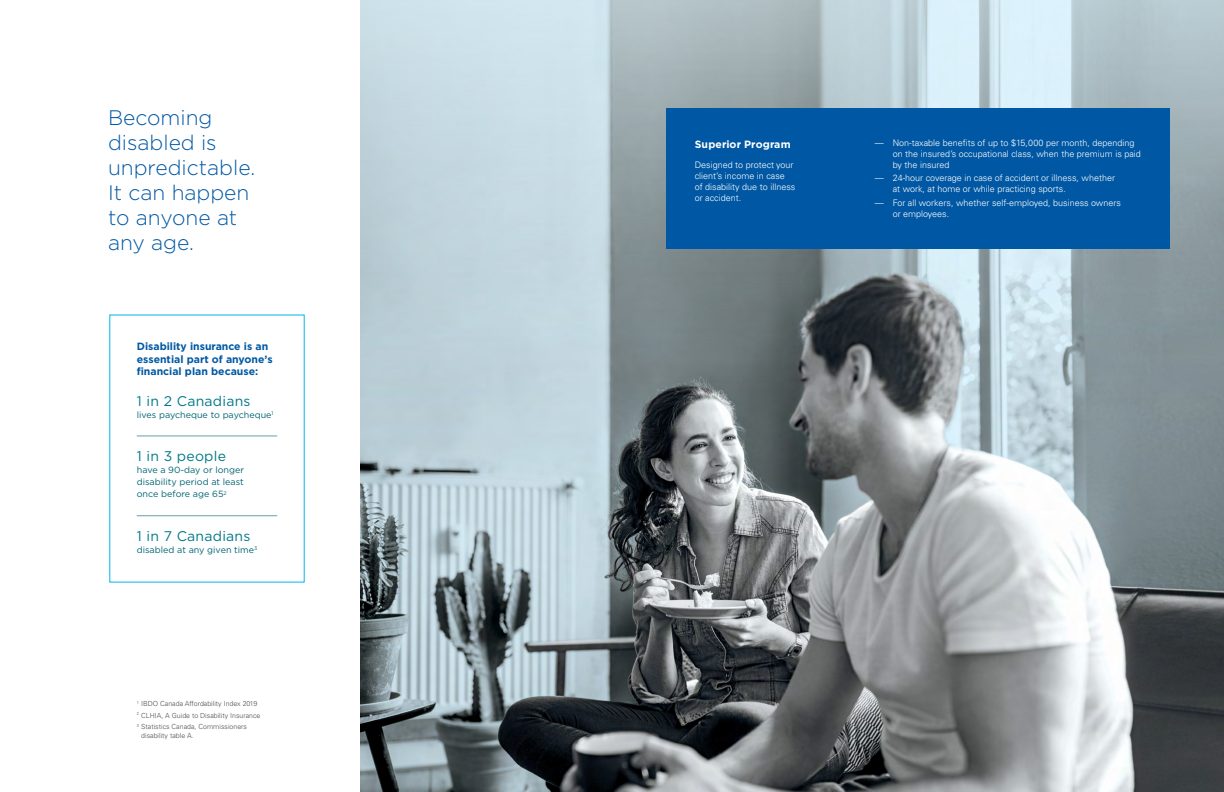
<style>
.page{position:relative;width:1224px;height:792px;background:#fff}
.page>*{position:absolute;margin:0;border:0;box-sizing:border-box;transform-origin:0 0}
.t1{font:300 21px/25px "Gotham";color:#0058a4}
.t2{font:14px "Gotham";letter-spacing:.015em;color:#007988}
.t3{font:700 10.5px/12.5px "Gotham";color:#0058a4}
.t4{font:700 10.5px "Gotham";letter-spacing:.01em;color:#fff}
.t5{font:300 9px/11px "Univers LT Pro 45";color:#fff}
.t6{font:9px/12px "Gotham";color:#006472;text-align:justify}
.Footnote{font:300 7px/9px "Univers LT Pro 45";color:#4d4d4f}
</style>
<div class="page">
<img style="left:360px;top:0;width:864px;height:792px">
<hr style="left:137px;top:436px;width:140px;height:1px;background:#62a0ad">
<hr style="left:137px;top:515px;width:140px;height:1px;background:#62a0ad">
<div style="left:666px;top:108px;width:180px;height:140px;background:#0058a4"></div>
<div style="left:846px;top:108px;width:324px;height:140px;background:#0058a4"></div>
<p class="t1" style="left:108px;top:104px;width:149px">Becoming disabled is unpredictable.<br>It can happen to anyone at any age.</p>
<p class="t3" style="left:137px;top:340px;width:137px">Disability insurance is an essential part of anyone’s financial plan because:</p>
<p class="t2" style="left:137px;top:392px;width:115px">1 in 2 Canadians</p>
<p class="t6" style="left:137px;top:408px;width:138px">lives paycheque to paycheque<sup>1</sup></p>
<p class="t2" style="left:137px;top:448px;width:91px">1 in 3 people</p>
<p class="t6" style="left:137px;top:464px;width:109px">have a 90-day or longer disability period at least once before age 65<sup>2</sup></p>
<p class="t2" style="left:137px;top:527px;width:115px">1 in 7 Canadians</p>
<p class="t6" style="left:137px;top:544px;width:122px">disabled at any given time<sup>3</sup></p>
<p class="Footnote" style="left:137px;top:699px;width:122px"><sup>1</sup> IBDO Canada Affordability Index 2019</p>
<p class="Footnote" style="left:137px;top:711px;width:125px"><sup>2</sup> CLHIA, A Guide to Disability Insurance</p>
<p class="Footnote" style="left:141px;top:722px;width:107px;text-indent:-4px"><sup>3</sup> Statistics Canada, Commissioners disability table A.</p>
<h2 class="t4" style="left:695px;top:137px;width:97px">Superior Program</h2>
<p class="t5" style="left:695px;top:159px;width:102px">Designed to protect your client’s income in case<br>of disability due to illness or accident.</p>
<p class="t5" style="left:893px;top:137px;width:250px;text-indent:-18px">— Non-taxable benefits of up to $15,000 per month, depending on the insured’s occupational class, when the premium is paid by the insured</p>
<p class="t5" style="left:893px;top:172px;width:224px;text-indent:-18px">— 24-hour coverage in case of accident or illness, whether at work, at home or while practicing sports.</p>
<p class="t5" style="left:893px;top:197px;width:230px;text-indent:-18px">— For all workers, whether self-employed, business owners or employees.</p>
</div>
